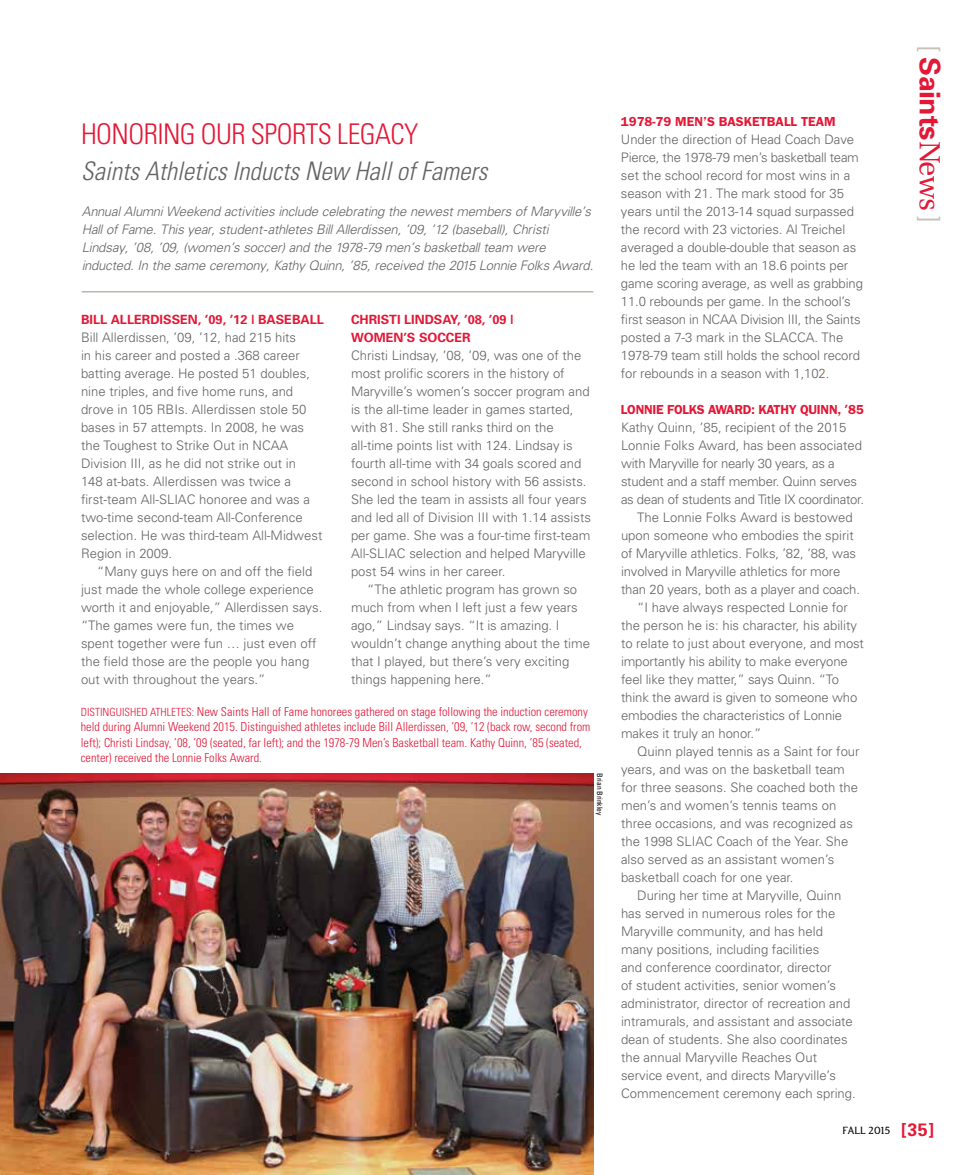
<style>
.page{position:relative;width:972px;height:1175px;background:#fff}
.page>*{position:absolute;margin:0;border:0;box-sizing:border-box;transform-origin:0 0}
.t1{font:300 condensed 28.5px "Univers";letter-spacing:-.02em;color:#e31837}
.t2{font:700 28.35px "Univers";letter-spacing:-.005em;color:#e31837}
.t3{font:italic 300 condensed 25.5px "Univers";color:#626365}
.t4{font:300 13.2px/18px "Univers";color:#626365}
.t5{font:italic 300 13.2px/18px "Univers";letter-spacing:-.02em;color:#626365}
.t6{font:300 13.2px "Univers";letter-spacing:-.02em;color:#626365}
.t7{font:600 13.2px "Franklin Gothic";letter-spacing:-.02em;color:#e31837}
.t8{font:600 13.2px "Franklin Gothic";color:#e31837}
.t9{font:700 12.75px/18px "Univers";color:#e31837}
.t10{font:300 condensed 12.3px/15.3px "Univers";color:#e31837}
.t11{font:12px "Grant Avenue";letter-spacing:.02em;color:#000}
.t12{font:condensed 7.5px "Univers";color:#000}
.s1{font-size:11.25px}
.s2{color:#796542}
.s3{font-family:"Univers";font-weight:700;font-size:12.75px}
.s4{font-weight:300;color:#c5c1b5}
.s5{font-family:"Utopia";font-weight:400;font-size:29.1px}
.s6{font-family:"Univers";font-weight:700;font-size:18px;color:#e31837}
</style>
<div class="page">
<img style="left:0;top:773px;width:594px;height:401px">
<hr style="left:82px;top:291px;width:511px;height:1px;background:#989482">
<h1 class="t1" style="left:81px;top:117px;width:339px">HONORING OUR SPORTS LEGACY</h1>
<h3 class="t3" style="left:81px;top:156px;width:408px">Saints Athletics Inducts New Hall of Famers</h3>
<p class="t5" style="left:82px;top:202px;width:513px">Annual Alumni Weekend activities include celebrating the newest members of Maryville’s Hall of Fame. This year, student-athletes Bill Allerdissen, ’09, ’12 (baseball), Christi Lindsay, ’08, ’09, (women’s soccer) and the 1978-79 men’s basketball team were inducted. In the same ceremony, Kathy Quinn, ’85, received the 2015 Lonnie Folks Award.</p>
<p class="t9" style="left:81px;top:310px;width:245px">BILL ALLERDISSEN, ’09, ’12 | BASEBALL</p>
<p class="t4" style="left:81px;top:328px;width:243px">Bill Allerdissen, ’09, ’12, had 215 hits<br>in his career and posted a .368 career batting average. He posted 51 doubles, nine triples, and five home runs, and drove in 105 RBIs. Allerdissen stole 50 bases in 57 attempts. In 2008, he was the Toughest to Strike Out in NCAA Division III, as he did not strike out in<br>148 at-bats. Allerdissen was twice a first-team All-SLIAC honoree and was a two-time second-team All-Conference selection. He was third-team All-Midwest Region in 2009.</p>
<p class="t4" style="left:81px;top:562px;width:243px;text-indent:16px">“Many guys here on and off the field just made the whole college experience worth it and enjoyable,” Allerdissen says. “The games were fun, the times we spent together were fun … just even off the field those are the people you hang out with throughout the years.”</p>
<p class="t9" style="left:351px;top:310px;width:164px">CHRISTI LINDSAY, ’08, ’09 |<br>WOMEN’S SOCCER</p>
<p class="t4" style="left:351px;top:346px;width:241px">Christi Lindsay, ’08, ’09, was one of the most prolific scorers in the history of Maryville’s women’s soccer program and is the all-time leader in games started, with 81. She still ranks third on the all-time points list with 124. Lindsay is fourth all-time with 34 goals scored and second in school history with 56 assists.<br>She led the team in assists all four years and led all of Division III with 1.14 assists per game. She was a four-time first-team All-SLIAC selection and helped Maryville post 54 wins in her career.</p>
<p class="t4" style="left:351px;top:580px;width:241px;text-indent:16px">“The athletic program has grown so much from when I left just a few years ago,” Lindsay says. “It is amazing. I wouldn’t change anything about the time that I played, but there’s very exciting things happening here.”</p>
<p class="t10" style="left:81px;top:703px;width:511px"><span class="s1">DISTINGUISHED ATHLETES:</span> New Saints Hall of Fame honorees gathered on stage following the induction ceremony held during Alumni Weekend 2015. Distinguished athletes include Bill Allerdissen, ’09, ’12 (back row, second from left); Christi Lindsay, ’08, ’09 (seated, far left); and the 1978-79 Men’s Basketball team. Kathy Quinn, ’85 (seated, center) received the Lonnie Folks Award.</p>
<p class="t12" style="left:605px;top:773px;width:44px;rotate:90deg">Brian Brinkley</p>
<p class="t8" style="left:621px;top:114px;width:216px">1978-79 MEN’S BASKETBALL TEAM</p>
<p class="t4" style="left:621px;top:130px;width:244px">Under the direction of Head Coach Dave Pierce, the 1978-79 men’s basketball team set the school record for most wins in a season with 21. The mark stood for 35 years until the 2013-14 squad surpassed the record with 23 victories. Al Treichel averaged a double-double that season as he led the team with an 18.6 points per game scoring average, as well as grabbing 11.0 rebounds per game. In the school’s first season in NCAA Division III, the Saints posted a 7-3 mark in the SLACCA. The 1978-79 team still holds the school record for rebounds in a season with 1,10<span class="s2">2.</span></p>
<p class="t7" style="left:621px;top:401px;width:244px">LONNIE FOLKS AWARD: KATHY QUINN, <span class="s3">’</span>85</p>
<p class="t4" style="left:621px;top:418px;width:227px">Kathy Quinn, ’85, recipient of the 2015</p>
<p class="t4" style="left:621px;top:436px;width:242px">Lonnie Folks Award, has been associated</p>
<p class="t6" style="left:621px;top:455px;width:215px">with Maryville for nearly 30 years, as a</p>
<p class="t6" style="left:621px;top:473px;width:238px">student and a staff member. Quinn serves</p>
<p class="t6" style="left:621px;top:491px;width:244px">as dean of students and Title IX coordinator.</p>
<p class="t4" style="left:637px;top:508px;width:217px">The Lonnie Folks Award is bestowed</p>
<p class="t4" style="left:621px;top:526px;width:234px">upon someone who embodies the spirit</p>
<p class="t4" style="left:621px;top:544px;width:237px">of Maryville athletics. Folks, ’82, ’88, was</p>
<p class="t4" style="left:621px;top:562px;width:221px">involved in Maryville athletics for more</p>
<p class="t4" style="left:621px;top:580px;width:240px">than 20 years, both as a player and coach.</p>
<p class="t4" style="left:637px;top:598px;width:212px">“I have always respected Lonnie for</p>
<p class="t4" style="left:621px;top:616px;width:238px">the person he is: his character, his ability</p>
<p class="t4" style="left:621px;top:634px;width:244px">to relate to just about everyone, and most</p>
<p class="t4" style="left:621px;top:652px;width:228px">importantly his ability to make everyone</p>
<p class="t4" style="left:621px;top:670px;width:220px">feel like they matter,” says Quinn. “To</p>
<p class="t4" style="left:621px;top:688px;width:238px">think the award is given to someone who</p>
<p class="t4" style="left:621px;top:706px;width:223px">embodies the characteristics of Lonnie</p>
<p class="t4" style="left:621px;top:724px;width:142px">makes it truly an honor.”</p>
<p class="t4" style="left:637px;top:742px;width:224px">Quinn played tennis as a Saint for four</p>
<p class="t4" style="left:621px;top:760px;width:225px">years, and was on the basketball team</p>
<p class="t4" style="left:621px;top:778px;width:239px">for three seasons. She coached both the</p>
<p class="t4" style="left:621px;top:796px;width:217px">men’s and women’s tennis teams on</p>
<p class="t4" style="left:621px;top:814px;width:233px">three occasions, and was recognized as</p>
<p class="t4" style="left:621px;top:832px;width:229px">the 1998 SLIAC Coach of the Year. She</p>
<p class="t4" style="left:621px;top:850px;width:215px">also served as an assistant women’s</p>
<p class="t4" style="left:621px;top:868px;width:174px">basketball coach for one year.</p>
<p class="t4" style="left:637px;top:886px;width:206px">During her time at Maryville, Quinn</p>
<p class="t4" style="left:621px;top:904px;width:216px">has served in numerous roles for the</p>
<p class="t4" style="left:621px;top:922px;width:204px">Maryville community, and has held</p>
<p class="t4" style="left:621px;top:940px;width:200px">many positions, including facilities</p>
<p class="t4" style="left:621px;top:958px;width:212px">and conference coordinator, director</p>
<p class="t4" style="left:621px;top:976px;width:216px">of student activities, senior women’s</p>
<p class="t4" style="left:621px;top:994px;width:231px">administrator, director of recreation and</p>
<p class="t4" style="left:621px;top:1012px;width:233px">intramurals, and assistant and associate</p>
<p class="t4" style="left:621px;top:1030px;width:228px">dean of students. She also coordinates</p>
<p class="t4" style="left:621px;top:1048px;width:198px">the annual Maryville Reaches Out</p>
<p class="t4" style="left:621px;top:1066px;width:216px">service event, and directs Maryville’s</p>
<p class="t4" style="left:621px;top:1084px;width:236px">Commencement ceremony each spring.</p>
<h2 class="t2" style="left:948px;top:45px;width:179px;rotate:90deg"><span class="s4">[</span> Saints<span class="s5">News</span> <span class="s4">]</span></h2>
<p class="t11" style="left:842px;top:1124px;width:93px">FALL 2015 <span class="s6">[35]</span></p>
</div>
